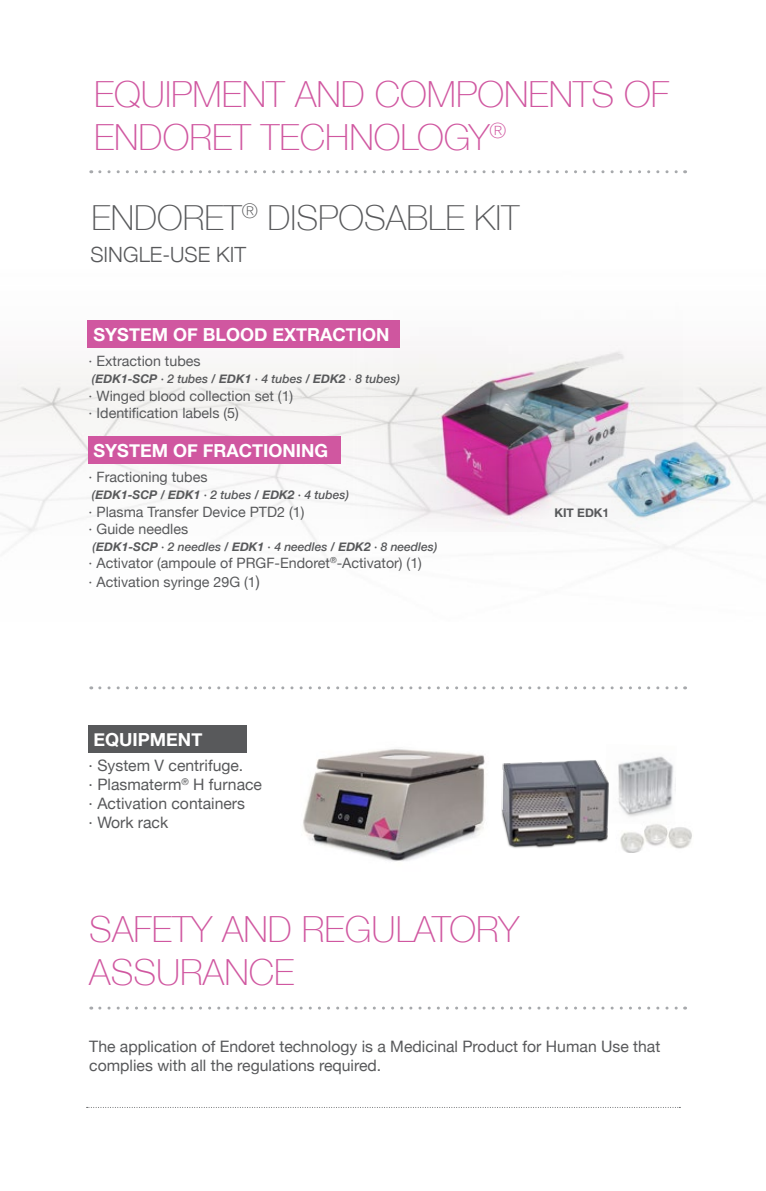
<style>
.page{position:relative;width:766px;height:1191px;background:#fff}
.page>*{position:absolute;margin:0;border:0;box-sizing:border-box;transform-origin:0 0}
.t1{font:100 36px/43.2px "Helvetica Neue";color:#d057a0}
.t2{font:100 34.5px "Helvetica Neue";color:#58595b}
.t3{font:300 21px "Helvetica Neue";color:#58595b}
.t4{font:700 18px "Helvetica Neue";color:#fff}
.t5{font:15.75px/18.9px "Helvetica Neue";color:#58595b}
.t6{font:14.25px/17.1px "Helvetica Neue";color:#58595b}
.t7{font:italic 500 12px "Helvetica Neue";color:#58595b}
.t8{font:700 12px "Helvetica Neue";color:#58595b}
.s1{font-weight:700}
.s2{font-size:15.75px}
</style>
<div class="page">
<img style="left:0;top:170px;width:765px;height:578px">
<svg style="left:100px;top:1006px;width:585px;height:3px"></svg>
<svg style="left:100px;top:170px;width:585px;height:3px"></svg>
<svg style="left:100px;top:686px;width:585px;height:3px"></svg>
<svg style="left:87px;top:1107px;width:593px;height:1px"></svg>
<div style="left:88px;top:725px;width:158px;height:27px;background:#58595b"></div>
<div style="left:88px;top:320px;width:312px;height:27px;background:#d057a0"></div>
<div style="left:88px;top:436px;width:252px;height:27px;background:#d057a0"></div>
<img style="left:301px;top:735px;width:238px;height:127px">
<img style="left:635px;top:825px;width:57px;height:27px">
<img style="left:604px;top:744px;width:72px;height:81px">
<img style="left:466px;top:748px;width:169px;height:113px">
<img style="left:350px;top:303px;width:332px;height:228px">
<img style="left:594px;top:426px;width:145px;height:112px">
<h1 class="t1" style="left:94px;top:71px;width:576px">EQUIPMENT AND COMPONENTS OF<br>ENDORET TECHNOLOGY<sup>®</sup></h1>
<h2 class="t2" style="left:91px;top:191px;width:429px">ENDORET<sup>®</sup> DISPOSABLE KIT</h2>
<h3 class="t3" style="left:90px;top:237px;width:157px">SINGLE-USE KIT</h3>
<p class="t4" style="left:94px;top:318px;width:297px">SYSTEM OF BLOOD EXTRACTION</p>
<p class="t6" style="left:89px;top:352px;width:113px">· Extraction tubes</p>
<p class="t7" style="left:92px;top:369px;width:309px">(<span class="s1">EDK1-SCP</span> · 2 tubes / <span class="s1">EDK1</span> · 4 tubes / <span class="s1">EDK2</span> · 8 tubes)</p>
<p class="t6" style="left:89px;top:386px;width:206px">· Winged blood collection set (1) · Identification labels (5)</p>
<p class="t4" style="left:94px;top:434px;width:236px">SYSTEM OF FRACTIONING</p>
<p class="t6" style="left:89px;top:468px;width:120px">· Fractioning tubes</p>
<p class="t7" style="left:92px;top:485px;width:258px">(<span class="s1">EDK1-SCP</span> / <span class="s1">EDK1</span> · 2 tubes / <span class="s1">EDK2</span> · 4 tubes)</p>
<p class="t6" style="left:89px;top:502px;width:217px">· Plasma Transfer Device PTD2 (1) · Guide needles</p>
<p class="t7" style="left:92px;top:536px;width:346px">(<span class="s1">EDK1-SCP</span> · 2 needles / <span class="s1">EDK1</span> · 4 needles / <span class="s1">EDK2</span> · 8 needles)</p>
<p class="t6" style="left:89px;top:552px;width:335px;line-height:18.9px">· Activator (ampoule of PRGF-Endoret<sup>®</sup>-Activator) (1) · Activation syringe 29G (1<span class="s2">)</span></p>
<p class="t8" style="left:554px;top:501px;width:56px">KIT EDK1</p>
<p class="t4" style="left:94px;top:723px;width:110px">EQUIPMENT</p>
<p class="t5" style="left:89px;top:755px;width:175px">· System V centrifuge.<br>· Plasmaterm<sup>®</sup> H furnace · Activation containers<br>· Work rack</p>
<h1 class="t1" style="left:89px;top:906px;width:431px">SAFETY AND REGULATORY<br>ASSURANCE</h1>
<p class="t5" style="left:89px;top:1036px;width:572px">The application of Endoret technology is a Medicinal Product for Human Use that complies with all the regulations required.</p>
</div>
